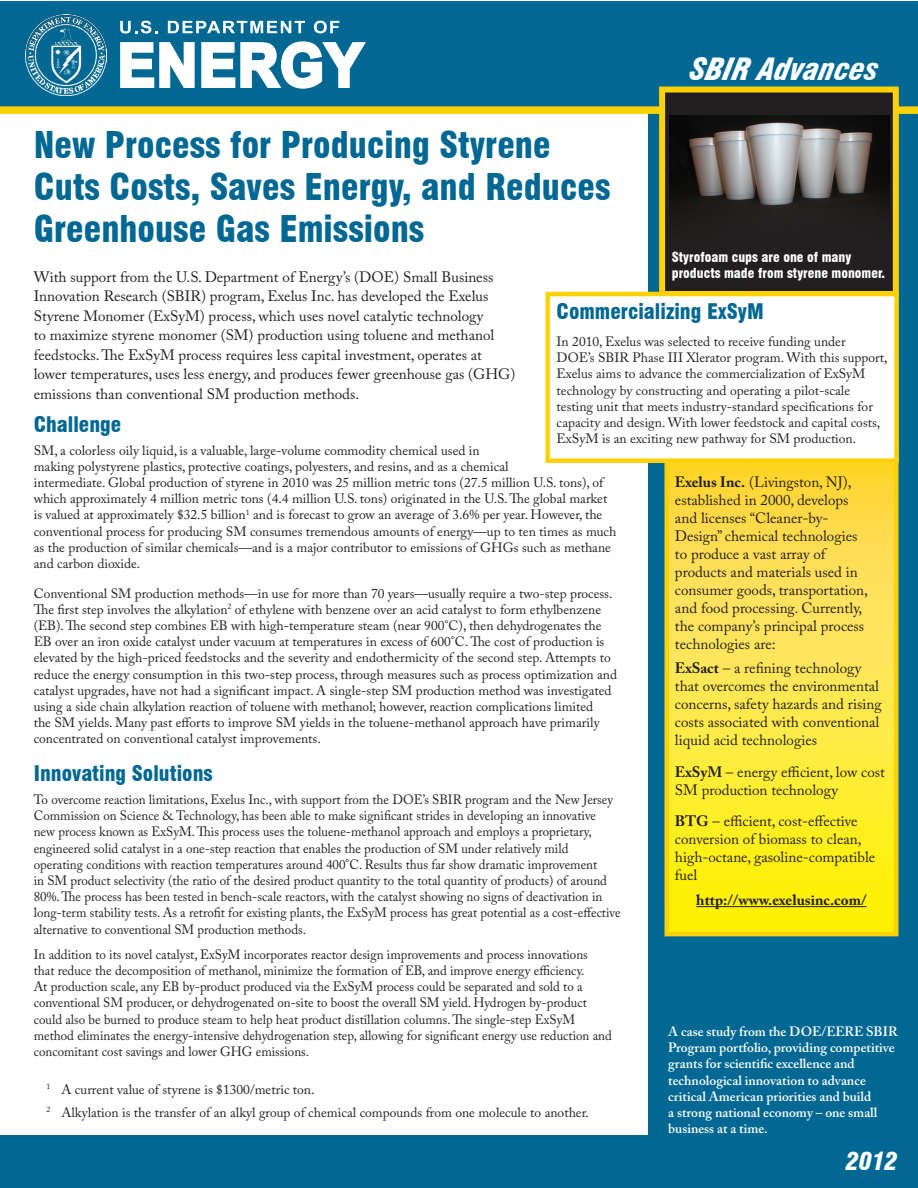
<style>
.page{position:relative;width:918px;height:1188px;background:#fff}
.page>*{position:absolute;margin:0;border:0;box-sizing:border-box;transform-origin:0 0}
.t1{font:900 condensed 36px/42px "Swiss 721 BT";color:#006893}
.t2{font:italic 900 condensed 30px "Swiss 721 BT";color:#fff}
.Sub_head{font:italic 900 condensed 24px "Swiss 721 BT";color:#fff}
.Sub_head-2{font:900 condensed 21px "Swiss 721 BT";color:#006893}
.Bullets{font:15px/18px "Adobe Caslon Pro";color:#231f20}
.Body_text{font:15px/19.5px "Adobe Caslon Pro";color:#231f20}
.Body_text-2{font:700 15px "Adobe Caslon Pro";color:#231f20}
.Body_text-3{font:13.5px/16.2px "Adobe Caslon Pro";color:#231f20}
.Body_text-4{font:13.5px/16.2px "Adobe Caslon Pro";color:#231f20;scale:.96 1}
.t3{font:600 13.5px/16.2px "Adobe Caslon Pro";color:#fff}
.Body_text-5{font:900 condensed 13.5px/16.2px "Swiss 721 BT";color:#fff}
.s1{font-weight:700}
</style>
<div class="page">
<div style="left:0;top:1px;width:918px;height:1187px;background:#006893"></div>
<div style="left:0;top:109px;width:648px;height:1026px;background:#fff"></div>
<svg style="left:120px;top:42px;width:75px;height:46px"></svg>
<svg style="left:201px;top:41px;width:165px;height:48px"></svg>
<svg style="left:120px;top:21px;width:37px;height:12px"></svg>
<svg style="left:168px;top:21px;width:137px;height:12px"></svg>
<svg style="left:314px;top:21px;width:25px;height:12px"></svg>
<img style="left:26px;top:14px;width:81px;height:81px">
<div style="left:0;top:106px;width:918px;height:8px;background:#fed105"></div>
<div style="left:662px;top:90px;width:234px;height:204px;background:#231f20"></div>
<div style="left:659px;top:87px;width:240px;height:210px;border:6px solid #fed105"></div>
<svg style="left:669px;top:463px;width:224px;height:468px"></svg>
<div style="left:664px;top:444px;width:234px;height:492px;border:4px solid #fed105"></div>
<hr style="left:696px;top:906px;width:171px;height:1px;background:#231f20">
<div style="left:548px;top:294px;width:349px;height:167px;background:#fff"></div>
<div style="left:545px;top:292px;width:354px;height:171px;border:4px solid #fed105"></div>
<img style="left:669px;top:116px;width:220px;height:100px">
<h2 class="t2" style="left:689px;top:51px;width:196px">SBIR A dvances</h2>
<p class="t1" style="left:34px;top:124px;width:578px">New Process for Producing Styrene<br>Cuts Costs, Saves Energy, and Reduces<br>Greenhouse Gas Emissions</p>
<p class="Body_text" style="left:34px;top:267px;width:483px">With support from the U.S. Department of Energy’s (DOE) Small Business Innovation Research (SBIR) program, Exelus Inc. has developed the Exelus Styrene Monomer (ExSyM) process, which uses novel catalytic technology<br>to maximize styrene monomer (SM) production using toluene and methanol feedstocks. The ExSyM process requires less capital investment, operates at lower temperatures, uses less energy, and produces fewer greenhouse gas (GHG) emissions than conventional SM production methods.</p>
<p class="Sub_head-2" style="left:34px;top:411px;width:89px">Challenge</p>
<p class="Body_text-3" style="left:34px;top:442px;width:584px">SM, a colorless oily liquid, is a valuable, large-volume commodity chemical used in<br>making polystyrene plastics, protective coatings, polyesters, and resins, and as a chemical<br>intermediate. Global production of styrene in 2010 was 25 million metric tons (27.5 million U.S. tons), of which approximately 4 million metric tons (4.4 million U.S. tons) originated in the U.S. The global market is valued at approximately $32.5 billion<sup>1</sup> and is forecast to grow an average of 3.6% per year. However, the conventional process for producing SM consumes tremendous amounts of energy—up to ten times as much as the production of similar chemicals—and is a major contributor to emissions of GHGs such as methane and carbon dioxide.</p>
<p class="Body_text-3" style="left:34px;top:585px;width:585px">Conventional SM production methods—in use for more than 70 years—usually require a two-step process.<br>The first step involves the alkylation<sup>2</sup> of ethylene with benzene over an acid catalyst to form ethylbenzene (EB). The second step combines EB with high-temperature steam (near 900°C), then dehydrogenates the EB over an iron oxide catalyst under vacuum at temperatures in excess of 600°C. The cost of production is elevated by the high-priced feedstocks and the severity and endothermicity of the second step. Attempts to reduce the energy consumption in this two-step process, through measures such as process optimization and catalyst upgrades, have not had a significant impact. A single-step SM production method was investigated using a side chain alkylation reaction of toluene with methanol; however, reaction complications limited<br>the SM yields. Many past efforts to improve SM yields in the toluene-methanol approach have primarily concentrated on conventional catalyst improvements.</p>
<p class="Sub_head-2" style="left:34px;top:761px;width:181px">Innovating Solutions</p>
<p class="Body_text-4" style="left:34px;top:791px;width:613px">To overcome reaction limitations, Exelus Inc., with support from the DOE’s SBIR program and the New Jersey Commission on Science &amp; Technology, has been able to make significant strides in developing an innovative new process known as ExSyM. This process uses the toluene-methanol approach and employs a proprietary, engineered solid catalyst in a one-step reaction that enables the production of SM under relatively mild operating conditions with reaction temperatures around 400°C. Results thus far show dramatic improvement<br>in SM product selectivity (the ratio of the desired product quantity to the total quantity of products) of around 80%. The process has been tested in bench-scale reactors, with the catalyst showing no signs of deactivation in long-term stability tests. As a retrofit for existing plants, the ExSyM process has great potential as a cost-effective alternative to conventional SM production methods.</p>
<p class="Body_text-4" style="left:34px;top:946px;width:604px">In addition to its novel catalyst, ExSyM incorporates reactor design improvements and process innovations that reduce the decomposition of methanol, minimize the formation of EB, and improve energy efficiency.<br>At production scale, any EB by-product produced via the ExSyM process could be separated and sold to a conventional SM producer, or dehydrogenated on-site to boost the overall SM yield. Hydrogen by-product could also be burned to produce steam to help heat product distillation columns. The single-step ExSyM method eliminates the energy-intensive dehydrogenation step, allowing for significant energy use reduction and concomitant cost savings and lower GHG emissions.</p>
<p class="Body_text-5" style="left:672px;top:249px;width:215px">Styrofoam cups are one of many products made from styrene monomer.</p>
<p class="Sub_head-2" style="left:557px;top:299px;width:209px">Commercializing ExSyM</p>
<p class="Body_text-3" style="left:557px;top:333px;width:333px">In 2010, Exelus was selected to receive funding under<br>DOE’s SBIR Phase III Xlerator program. With this support, Exelus aims to advance the commercialization of ExSyM technology by constructing and operating a pilot-scale testing unit that meets industry-standard specifications for capacity and design. With lower feedstock and capital costs, ExSyM is an exciting new pathway for SM production.</p>
<p class="Bullets" style="left:675px;top:472px;width:195px"><span class="s1">Exelus Inc.</span> (Livingston, NJ), established in 2000, develops and licenses “Cleaner-by-<br>Design” chemical technologies to produce a vast array of products and materials used in consumer goods, transportation, and food processing. Currently, the company’s principal process technologies are:</p>
<p class="Bullets" style="left:675px;top:659px;width:208px"><span class="s1">ExSact</span> – a refining technology that overcomes the environmental concerns, safety hazards and rising costs associated with conventional liquid acid technologies</p>
<p class="Bullets" style="left:675px;top:763px;width:212px"><span class="s1">ExSyM</span> – energy efficient, low cost<br>SM production technology</p>
<p class="Bullets" style="left:675px;top:812px;width:202px"><span class="s1">BTG</span> – efficient, cost-effective conversion of biomass to clean, high-octane, gasoline-compatible fuel</p>
<p class="Body_text-2" style="left:696px;top:891px;width:172px">http://www.exelusinc.com/</p>
<p class="t3" style="left:668px;top:1023px;width:231px">A case study from the DOE/EERE SBIR Program portfolio, providing competitive grants for scientific excellence and technological innovation to advance critical American priorities and build<br>a strong national economy – one small business at a time.</p>
<p class="Body_text-3" style="left:46px;top:1081px;width:270px"><sup>1</sup> A current value of styrene is $1300/metric ton.</p>
<p class="Body_text-3" style="left:46px;top:1104px;width:544px"><sup>2</sup> Alkylation is the transfer of an alkyl group of chemical compounds from one molecule to another.</p>
<p class="Sub_head" style="left:846px;top:1147px;width:53px">2012</p>
</div>
